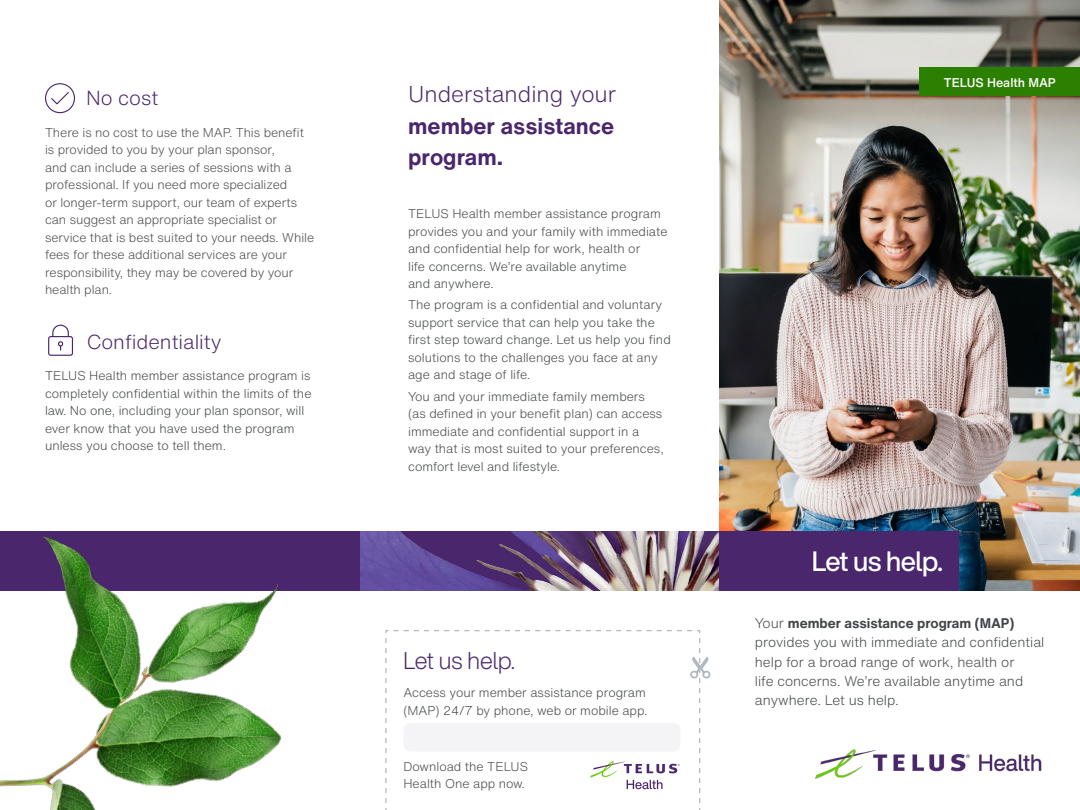
<style>
.page{position:relative;width:1080px;height:810px;background:#fff}
.page>*{position:absolute;margin:0;border:0;box-sizing:border-box;transform-origin:0 0}
.t1{font:500 27.5px "Helvetica Now Display";letter-spacing:-.015em;color:#fff}
.t2{font:300 23.75px "Helvetica Now Display";color:#4a276c}
.t3{font:700 22.5px/31.5px "Helvetica Now Text";color:#4a276c}
.t4{font:300 22.5px "Helvetica Now Text";color:#4a276c}
.t5{font:300 20px "Helvetica Now Text";color:#4a276c}
.t6{font:300 13.75px/19.2px "Helvetica Now Text";color:#414547}
.t7{font:300 12.5px/17.5px "Helvetica Now Text";color:#414547}
.t8{font:300 12.5px/17.5px "Helvetica Now Text";letter-spacing:-.005em;color:#484849}
.t9{font:500 12.5px "Helvetica Now Text";color:#fff}
.s1{font-weight:700}
</style>
<div class="page">
<img style="left:360px;top:531px;width:359px;height:59px">
<img style="left:720px;top:0;width:360px;height:590px">
<div style="left:719px;top:531px;width:240px;height:59px;background:#4a276c"></div>
<img style="left:815px;top:749px;width:227px;height:30px">
<div style="left:919px;top:68px;width:161px;height:28px;background:#2b8000"></div>
<svg style="left:385px;top:630px;width:326px;height:180px"></svg>
<div style="left:45px;top:83px;width:30px;height:30px;border:1px solid #4b286d;border-radius:50%"></div>
<svg style="left:51px;top:92px;width:18px;height:13px"></svg>
<div style="left:48px;top:336px;width:25px;height:20px;border:1px solid #4b286d;border-radius:2px"></div>
<svg style="left:52px;top:325px;width:18px;height:26px"></svg>
<img style="left:0;top:531px;width:349px;height:279px">
<h3 class="t5" style="left:86px;top:84px;width:74px">No cost</h3>
<p class="t8" style="left:45px;top:123px;width:271px">There is no cost to use the MAP. This benefit is provided to you by your plan sponsor,<br>and can include a series of sessions with a professional. If you need more specialized<br>or longer-term support, our team of experts can suggest an appropriate specialist or service that is best suited to your needs. While fees for these additional services are your responsibility, they may be covered by your health plan.</p>
<h3 class="t5" style="left:87px;top:328px;width:136px">Confidentiality</h3>
<p class="t7" style="left:45px;top:367px;width:268px">TELUS Health member assistance program is completely confidential within the limits of the law. No one, including your plan sponsor, will ever know that you have used the program unless you choose to tell them.</p>
<h3 class="t4" style="left:408px;top:79px;width:210px">Understanding your</h3>
<h3 class="t3" style="left:408px;top:110px;width:208px">member assistance program.</h3>
<p class="t7" style="left:408px;top:205px;width:261px">TELUS Health member assistance program provides you and your family with immediate and confidential help for work, health or<br>life concerns. We’re available anytime<br>and anywhere.</p>
<p class="t7" style="left:408px;top:296px;width:264px">The program is a confidential and voluntary support service that can help you take the first step toward change. Let us help you find solutions to the challenges you face at any age and stage of life.</p>
<p class="t7" style="left:408px;top:387px;width:257px">You and your immediate family members (as defined in your benefit plan) can access immediate and confidential support in a way that is most suited to your preferences, comfort level and lifestyle.</p>
<h2 class="t2" style="left:403px;top:644px;width:113px">Let us help.</h2>
<p class="t7" style="left:403px;top:684px;width:246px">Access your member assistance program (MAP) 24/7 by phone, web or mobile app.</p>
<p class="t7" style="left:403px;top:757px;width:126px">Download the TELUS<br>Health One app now.</p>
<p class="t9" style="left:944px;top:74px;width:113px">TELUS Health MAP</p>
<h1 class="t1" style="left:812px;top:543px;width:133px">Let us help.</h1>
<p class="t6" style="left:755px;top:614px;width:291px">Your <span class="s1">member assistance program (MAP) </span>provides you with immediate and confidential help for a broad range of work, health or<br>life concerns. We’re available anytime and anywhere. Let us help.</p>
</div>
